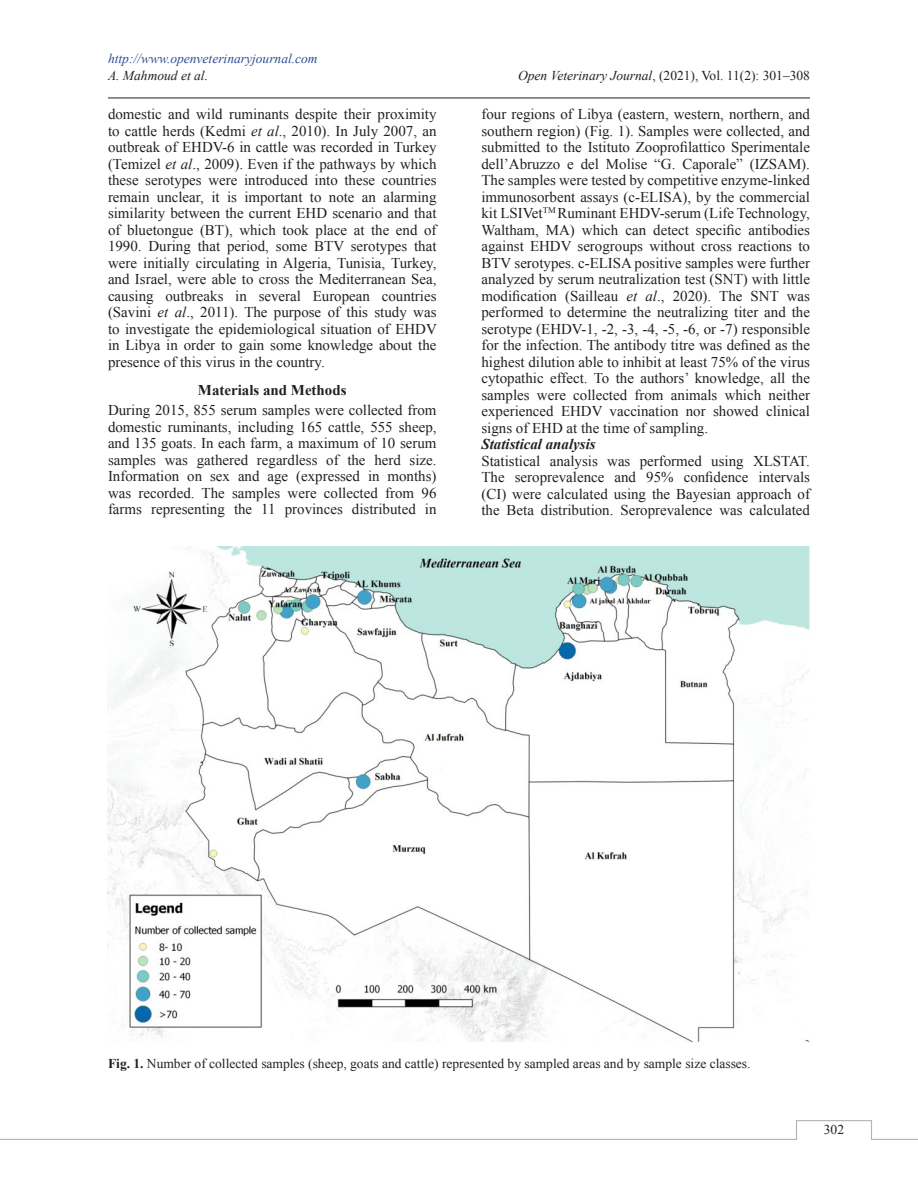
<style>
.page{position:relative;width:918px;height:1188px;background:#fff}
.page>*{position:absolute;margin:0;border:0;box-sizing:border-box;transform-origin:0 0}
.Para{font:15px/16.5px "Times New Roman";color:#231f20;text-align:justify}
.A_Head{font:700 15px "Times New Roman";color:#231f20}
.Para-2{font:italic 700 15px "Times New Roman";color:#231f20}
.Fig_Caption{font:13.5px "Times New Roman";color:#231f20}
.t1{font:italic 13.5px "Times New Roman";color:#304d94}
.t2{font:italic 13.5px "Times New Roman";color:#231f20}
.s1{font-style:italic}
.s2{font-weight:700}
</style>
<div class="page">
<hr style="left:108px;top:98px;width:702px;height:1px;background:#231f20">
<svg style="left:0;top:1120px;width:918px;height:20px"></svg>
<img style="left:108px;top:546px;width:702px;height:497px">
<p class="t1" style="left:108px;top:50px;width:211px">http://www.openveterinaryjournal.com</p>
<p class="t2" style="left:108px;top:66px;width:102px">A. Mahmoud et al.</p>
<p class="Fig_Caption" style="left:518px;top:66px;width:293px"><span class="s1">Open Veterinary Journal</span>, (2021), Vol. 11(2): 301–308</p>
<p class="Para" style="left:108px;top:106px;width:330px">domestic and wild ruminants despite their proximity to cattle herds (Kedmi <span class="s1">et al</span>., 2010). In July 2007, an outbreak of EHDV-6 in cattle was recorded in Turkey (Temizel <span class="s1">et al</span>., 2009). Even if the pathways by which these serotypes were introduced into these countries remain unclear, it is important to note an alarming similarity between the current EHD scenario and that of bluetongue (BT), which took place at the end of 1990. During that period, some BTV serotypes that were initially circulating in Algeria, Tunisia, Turkey, and Israel, were able to cross the Mediterranean Sea, causing outbreaks in several European countries (Savini <span class="s1">et al</span>., 2011). The purpose of this study was to investigate the epidemiological situation of EHDV in Libya in order to gain some knowledge about the presence of this virus in the country.</p>
<p class="A_Head" style="left:198px;top:380px;width:150px">Materials and Methods</p>
<p class="Para" style="left:108px;top:402px;width:330px">During 2015, 855 serum samples were collected from domestic ruminants, including 165 cattle, 555 sheep, and 135 goats. In each farm, a maximum of 10 serum samples was gathered regardless of the herd size.<br>Information on sex and age (expressed in months) was recorded. The samples were collected from 96 farms representing the 11 provinces distributed in</p>
<p class="Para" style="left:482px;top:106px;width:330px">four regions of Libya (eastern, western, northern, and southern region) (Fig. 1). Samples were collected, and submitted to the Istituto Zooprofilattico Sperimentale dell’Abruzzo e del Molise “G. Caporale” (IZSAM).<br>The samples were tested by competitive enzyme-linked immunosorbent assays (c-ELISA), by the commercial kit LSIVet<sup>TM</sup> Ruminant EHDV-serum (Life Technology, Waltham, MA) which can detect specific antibodies against EHDV serogroups without cross reactions to BTV serotypes. c-ELISA positive samples were further analyzed by serum neutralization test (SNT) with little modification (Sailleau <span class="s1">et al</span>., 2020). The SNT was performed to determine the neutralizing titer and the serotype (EHDV-1, -2, -3, -4, -5, -6, or -7) responsible for the infection. The antibody titre was defined as the highest dilution able to inhibit at least 75% of the virus cytopathic effect. To the authors’ knowledge, all the samples were collected from animals which neither experienced EHDV vaccination nor showed clinical signs of EHD at the time of sampling.</p>
<p class="Para-2" style="left:482px;top:434px;width:116px">Statistical analysis</p>
<p class="Para" style="left:482px;top:452px;width:330px">Statistical analysis was performed using XLSTAT.<br>The seroprevalence and 95% confidence intervals (CI) were calculated using the Bayesian approach of the Beta distribution. Seroprevalence was calculated</p>
<p class="Fig_Caption" style="left:108px;top:1055px;width:644px"><span class="s2">Fig. 1.</span> Number of collected samples (sheep, goats and cattle) represented by sampled areas and by sample size classes.</p>
<p class="Fig_Caption" style="left:824px;top:1121px;width:22px">302</p>
</div>
